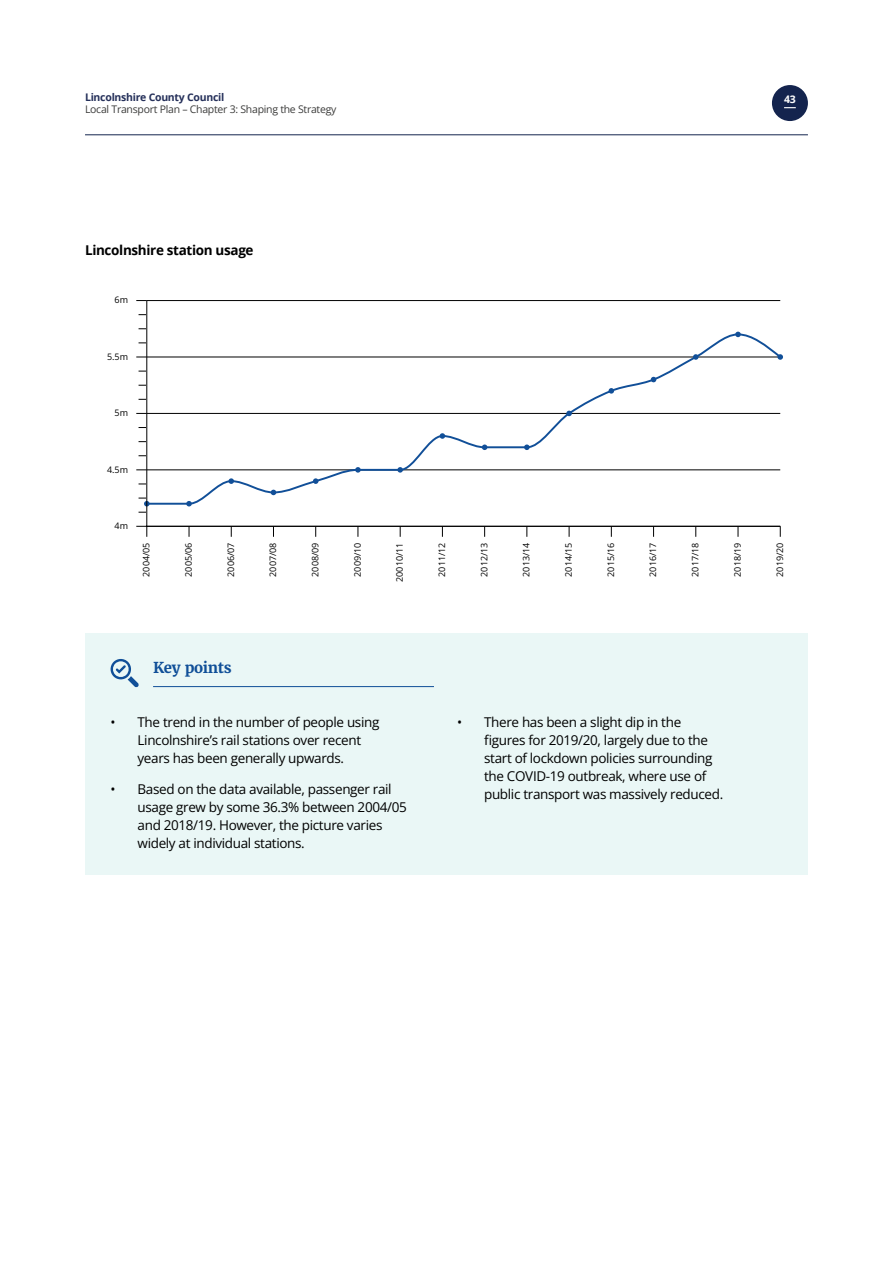
<style>
.page{position:relative;width:893px;height:1263px;background:#fff}
.page>*{position:absolute;margin:0;border:0;box-sizing:border-box;transform-origin:0 0}
.Key_Points{font:700 15px "Merriweather";letter-spacing:-.025em;color:#104f98}
.t1{font:13.5px/18px "Open Sans";letter-spacing:-.025em;color:#000}
.H3_Body_title___Blac{font:700 13.5px "Open Sans";letter-spacing:-.025em;color:#000}
.t2{font:10.5px "Open Sans";letter-spacing:-.025em;color:#3c3c3b}
.t3{font:700 10.5px "Open Sans";letter-spacing:-.025em;color:#25305a}
.t4{font:700 10.5px "Open Sans";color:#fff}
.Image{font:9px "Open Sans";color:#000}
.s1{font-family:"Open Sans Regular 2"}
</style>
<div class="page">
<hr style="left:147px;top:300px;width:633px;height:1px;background:#000">
<svg style="left:145px;top:332px;width:636px;height:173px"></svg>
<svg style="left:186px;top:501px;width:6px;height:5px"></svg>
<svg style="left:228px;top:478px;width:6px;height:6px"></svg>
<svg style="left:271px;top:490px;width:5px;height:5px"></svg>
<svg style="left:313px;top:478px;width:5px;height:6px"></svg>
<svg style="left:355px;top:467px;width:6px;height:6px"></svg>
<svg style="left:397px;top:467px;width:6px;height:6px"></svg>
<svg style="left:440px;top:433px;width:5px;height:6px"></svg>
<svg style="left:482px;top:444px;width:5px;height:6px"></svg>
<svg style="left:524px;top:444px;width:6px;height:6px"></svg>
<svg style="left:566px;top:411px;width:6px;height:5px"></svg>
<svg style="left:609px;top:388px;width:5px;height:6px"></svg>
<svg style="left:651px;top:377px;width:5px;height:5px"></svg>
<svg style="left:693px;top:354px;width:6px;height:6px"></svg>
<svg style="left:735px;top:332px;width:6px;height:5px"></svg>
<svg style="left:777px;top:354px;width:6px;height:6px"></svg>
<hr style="left:146px;top:526px;width:634px;height:1px;background:#000">
<svg style="left:139px;top:498px;width:11px;height:8px"></svg>
<hr style="left:146px;top:301px;width:1px;height:226px;background:#000">
<svg style="left:136px;top:526px;width:11px;height:11px"></svg>
<div style="left:85px;top:633px;width:723px;height:241px;background:#eaf7f6"></div>
<hr style="left:153px;top:686px;width:281px;height:1px;background:#104f98">
<svg style="left:110px;top:659px;width:29px;height:28px"></svg>
<div style="left:772px;top:85px;width:36px;height:36px;background:#14244e;border-radius:50%"></div>
<hr style="left:85px;top:134px;width:723px;height:1px;background:#14244e">
<svg style="left:784px;top:107px;width:12px;height:1px"></svg>
<p class="t3" style="left:85px;top:90px;width:141px">Lincolnshire County Council</p>
<p class="t2" style="left:85px;top:102px;width:253px">Local Transport Plan – Chapter 3: Shaping the Strategy</p>
<p class="H3_Body_title___Blac" style="left:85px;top:241px;width:170px">Lincolnshire station usage</p>
<p class="Image" style="left:115px;top:294px;width:15px">6m</p>
<p class="Image" style="left:107px;top:350px;width:23px">5.5m</p>
<p class="Image" style="left:115px;top:407px;width:15px">5m</p>
<p class="Image" style="left:107px;top:463px;width:23px">4.5m</p>
<p class="Image" style="left:115px;top:520px;width:15px">4m</p>
<p class="t4" style="left:784px;top:92px;width:13px">43</p>
<p class="Image" style="left:140px;top:577px;width:36px;rotate:-90deg">2004/05</p>
<p class="Image" style="left:182px;top:577px;width:36px;rotate:-90deg">2005/06</p>
<p class="Image" style="left:225px;top:577px;width:36px;rotate:-90deg">2006/07</p>
<p class="Image" style="left:267px;top:577px;width:36px;rotate:-90deg">2007/08</p>
<p class="Image" style="left:309px;top:577px;width:36px;rotate:-90deg">2008/09</p>
<p class="Image" style="left:351px;top:577px;width:36px;rotate:-90deg">2009/10</p>
<p class="Image" style="left:393px;top:582px;width:41px;rotate:-90deg">20010/11</p>
<p class="Image" style="left:436px;top:577px;width:36px;rotate:-90deg">2011/12</p>
<p class="Image" style="left:478px;top:577px;width:36px;rotate:-90deg">2012/13</p>
<p class="Image" style="left:520px;top:577px;width:36px;rotate:-90deg">2013/14</p>
<p class="Image" style="left:562px;top:577px;width:36px;rotate:-90deg">2014/15</p>
<p class="Image" style="left:605px;top:577px;width:36px;rotate:-90deg">2015/16</p>
<p class="Image" style="left:647px;top:577px;width:36px;rotate:-90deg">2016/17</p>
<p class="Image" style="left:689px;top:577px;width:36px;rotate:-90deg">2017/18</p>
<p class="Image" style="left:731px;top:577px;width:36px;rotate:-90deg">2018/19</p>
<p class="Image" style="left:774px;top:577px;width:36px;rotate:-90deg">2019/20</p>
<p class="Key_Points" style="left:153px;top:658px;width:80px">Key points</p>
<p class="t1" style="left:138px;top:713px;width:243px;text-indent:-27px">• The trend in the number of people using<br>Lincolnshire’s rail stations over recent years has been generally upwards.</p>
<p class="t1" style="left:138px;top:780px;width:271px;text-indent:-27px">• Based on the data available, passenger rail usage grew by some 36.3% between 2004/05 and 2018/19. However, the picture varies widely at individual stations.</p>
<p class="t1" style="left:484px;top:713px;width:241px;text-indent:-27px">• There has been a slight dip in the <span class="s1">figures for 2019/20, largely due to the </span>start of lockdown policies surrounding the COVID-19 outbreak, where use of public transport was massively reduced.</p>
</div>
